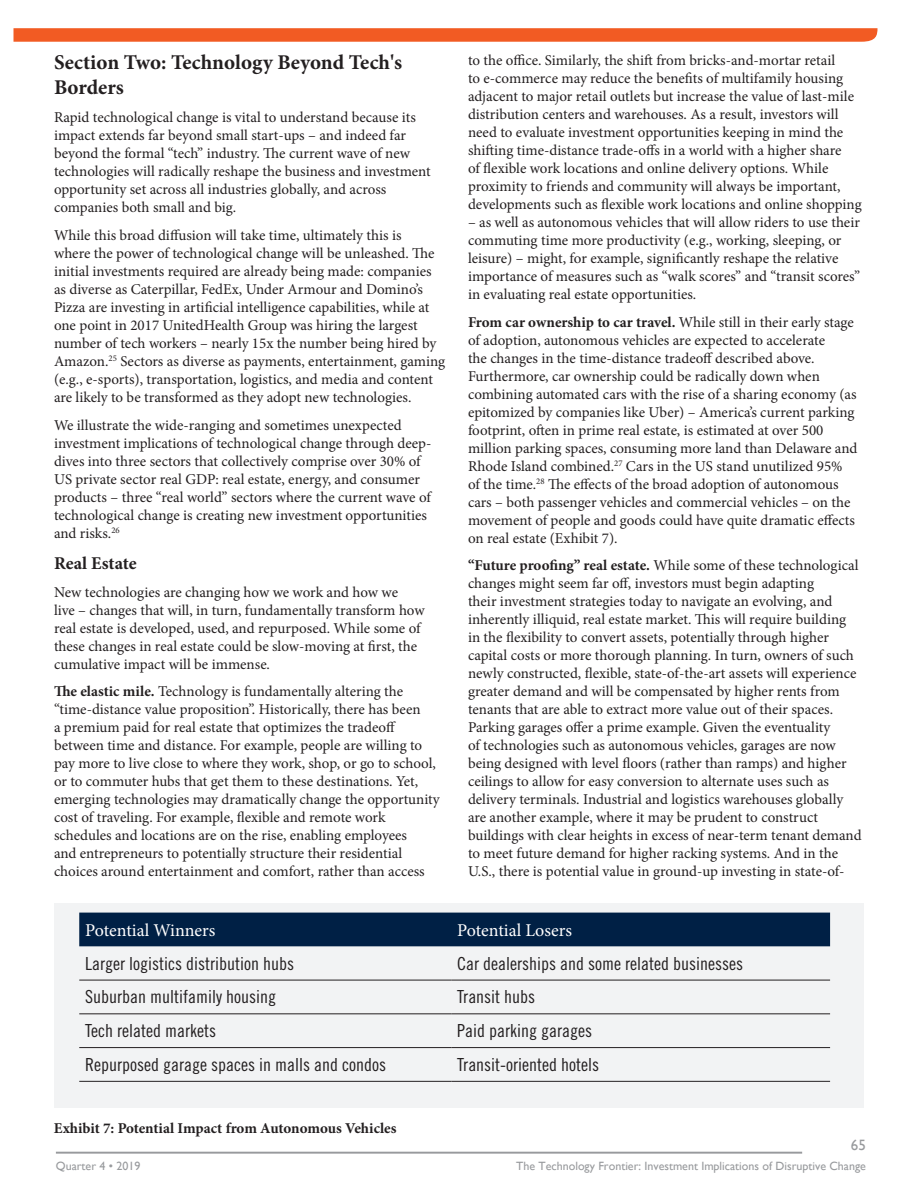
<style>
.page{position:relative;width:918px;height:1188px;background:#fff}
.page>*{position:absolute;margin:0;border:0;box-sizing:border-box;transform-origin:0 0}
.t1{font:700 21px/25.2px "Minion Pro";color:#231f20}
.t2{font:18px "Trade Gothic LT Std Cn 18";color:#231f20}
.t3{font:18px "Minion Pro";color:#fff}
.t4{font:700 18px "Minion Pro";color:#231f20}
.t5{font:15px/18px "Minion Pro";color:#231f20}
.t6{font:700 15px "Minion Pro";letter-spacing:-.005em;color:#231f20}
.t7{font:15px "Gill Sans";color:#989a9d}
.t8{font:12px "Gill Sans";color:#989a9d}
.s1{font-weight:700}
</style>
<div class="page">
<svg style="left:14px;top:28px;width:864px;height:14px;background:#f2612b"></svg>
<hr style="left:56px;top:1152px;width:746px;height:2px;background:#989a9d">
<div style="left:54px;top:903px;width:810px;height:205px;background:#f2f3f4"></div>
<div style="left:79px;top:913px;width:751px;height:33px;background:#002045"></div>
<hr style="left:79px;top:980px;width:372px;height:1px;background:#231f20">
<hr style="left:451px;top:980px;width:379px;height:1px;background:#231f20">
<hr style="left:79px;top:1013px;width:372px;height:1px;background:#231f20">
<hr style="left:451px;top:1013px;width:379px;height:1px;background:#231f20">
<hr style="left:79px;top:1047px;width:372px;height:1px;background:#231f20">
<hr style="left:451px;top:1047px;width:379px;height:1px;background:#231f20">
<hr style="left:79px;top:1081px;width:372px;height:1px;background:#231f20">
<hr style="left:451px;top:1081px;width:379px;height:1px;background:#231f20">
<p class="t1" style="left:54px;top:50px;width:350px">Section Two: Technology Beyond Tech's<br>Borders</p>
<p class="t5" style="left:54px;top:108px;width:378px">Rapid technological change is vital to understand because its impact extends far beyond small start-ups – and indeed far beyond the formal “tech” industry. The current wave of new technologies will radically reshape the business and investment opportunity set across all industries globally, and across companies both small and big.</p>
<p class="t5" style="left:54px;top:226px;width:393px">While this broad diffusion will take time, ultimately this is<br>where the power of technological change will be unleashed. The initial investments required are already being made: companies as diverse as Caterpillar, FedEx, Under Armour and Domino’s Pizza are investing in artificial intelligence capabilities, while at one point in 2017 UnitedHealth Group was hiring the largest number of tech workers – nearly 15x the number being hired by Amazon.<sup>25</sup> Sectors as diverse as payments, entertainment, gaming (e.g., e-sports), transportation, logistics, and media and content are likely to be transformed as they adopt new technologies.</p>
<p class="t5" style="left:54px;top:416px;width:379px">We illustrate the wide-ranging and sometimes unexpected investment implications of technological change through deep&shy;dives into three sectors that collectively comprise over 30% of US private sector real GDP: real estate, energy, and consumer products – three “real world” sectors where the current wave of technological change is creating new investment opportunities and risks.<sup>26</sup></p>
<p class="t4" style="left:54px;top:551px;width:84px">Real Estate</p>
<p class="t5" style="left:54px;top:583px;width:372px">New technologies are changing how we work and how we<br>live – changes that will, in turn, fundamentally transform how real estate is developed, used, and repurposed. While some of these changes in real estate could be slow-moving at first, the cumulative impact will be immense.</p>
<p class="t5" style="left:54px;top:683px;width:387px"><span class="s1">The elastic mile.</span> Technology is fundamentally altering the “time-distance value proposition”. Historically, there has been<br>a premium paid for real estate that optimizes the tradeoff between time and distance. For example, people are willing to pay more to live close to where they work, shop, or go to school, or to commuter hubs that get them to these destinations. Yet, emerging technologies may dramatically change the opportunity cost of traveling. For example, flexible and remote work schedules and locations are on the rise, enabling employees<br>and entrepreneurs to potentially structure their residential choices around entertainment and comfort, rather than access</p>
<p class="t5" style="left:468px;top:51px;width:395px">to the office. Similarly, the shift from bricks-and-mortar retail<br>to e-commerce may reduce the benefits of multifamily housing adjacent to major retail outlets but increase the value of last-mile distribution centers and warehouses. As a result, investors will need to evaluate investment opportunities keeping in mind the shifting time-distance trade-offs in a world with a higher share<br>of flexible work locations and online delivery options. While proximity to friends and community will always be important, developments such as flexible work locations and online shopping</p>
<p class="t5" style="left:468px;top:213px;width:394px">– as well as autonomous vehicles that will allow riders to use their commuting time more productivity (e.g., working, sleeping, or leisure) – might, for example, significantly reshape the relative importance of measures such as “walk scores” and “transit scores” in evaluating real estate opportunities.</p>
<p class="t5" style="left:468px;top:313px;width:391px"><span class="s1">From car ownership to car travel.</span> While still in their early stage of adoption, autonomous vehicles are expected to accelerate<br>the changes in the time-distance tradeoff described above.<br>Furthermore, car ownership could be radically down when combining automated cars with the rise of a sharing economy (as epitomized by companies like Uber) – America’s current parking footprint, often in prime real estate, is estimated at over 500 million parking spaces, consuming more land than Delaware and Rhode Island combined.<sup>27</sup> Cars in the US stand unutilized 95% of the time.<sup>28</sup> The effects of the broad adoption of autonomous cars – both passenger vehicles and commercial vehicles – on the movement of people and goods could have quite dramatic effects on real estate (Exhibit 7).</p>
<p class="t5" style="left:468px;top:557px;width:395px"><span class="s1">“Future proofing” real estate.</span> While some of these technological changes might seem far off, investors must begin adapting<br>their investment strategies today to navigate an evolving, and inherently illiquid, real estate market. This will require building in the flexibility to convert assets, potentially through higher capital costs or more thorough planning. In turn, owners of such newly constructed, flexible, state-of-the-art assets will experience greater demand and will be compensated by higher rents from tenants that are able to extract more value out of their spaces.<br>Parking garages offer a prime example. Given the eventuality<br>of technologies such as autonomous vehicles, garages are now being designed with level floors (rather than ramps) and higher ceilings to allow for easy conversion to alternate uses such as delivery terminals. Industrial and logistics warehouses globally are another example, where it may be prudent to construct buildings with clear heights in excess of near-term tenant demand to meet future demand for higher racking systems. And in the U.S., there is potential value in ground-up investing in state-of-</p>
<p class="t3" style="left:85px;top:918px;width:132px">Potential Winners</p>
<p class="t3" style="left:457px;top:918px;width:116px">Potential Losers</p>
<p class="t2" style="left:85px;top:953px;width:210px">Larger logistics distribution hubs</p>
<p class="t2" style="left:457px;top:953px;width:287px">Car dealerships and some related businesses</p>
<p class="t2" style="left:85px;top:986px;width:192px">Suburban multifamily housing</p>
<p class="t2" style="left:457px;top:986px;width:79px">Transit hubs</p>
<p class="t2" style="left:85px;top:1020px;width:133px">Tech related markets</p>
<p class="t2" style="left:457px;top:1020px;width:136px">Paid parking garages</p>
<p class="t2" style="left:85px;top:1054px;width:302px">Repurposed garage spaces in malls and condos</p>
<p class="t2" style="left:457px;top:1054px;width:143px">Transit-oriented hotels</p>
<p class="t6" style="left:54px;top:1118px;width:344px">Exhibit 7: Potential Impact from Autonomous Vehicles</p>
<p class="t7" style="left:851px;top:1136px;width:16px">65</p>
<p class="t8" style="left:56px;top:1159px;width:86px">Quarter 4 • 2019</p>
<p class="t8" style="left:516px;top:1159px;width:351px">The Technology Frontier: Investment Implications of Disruptive Change</p>
</div>
